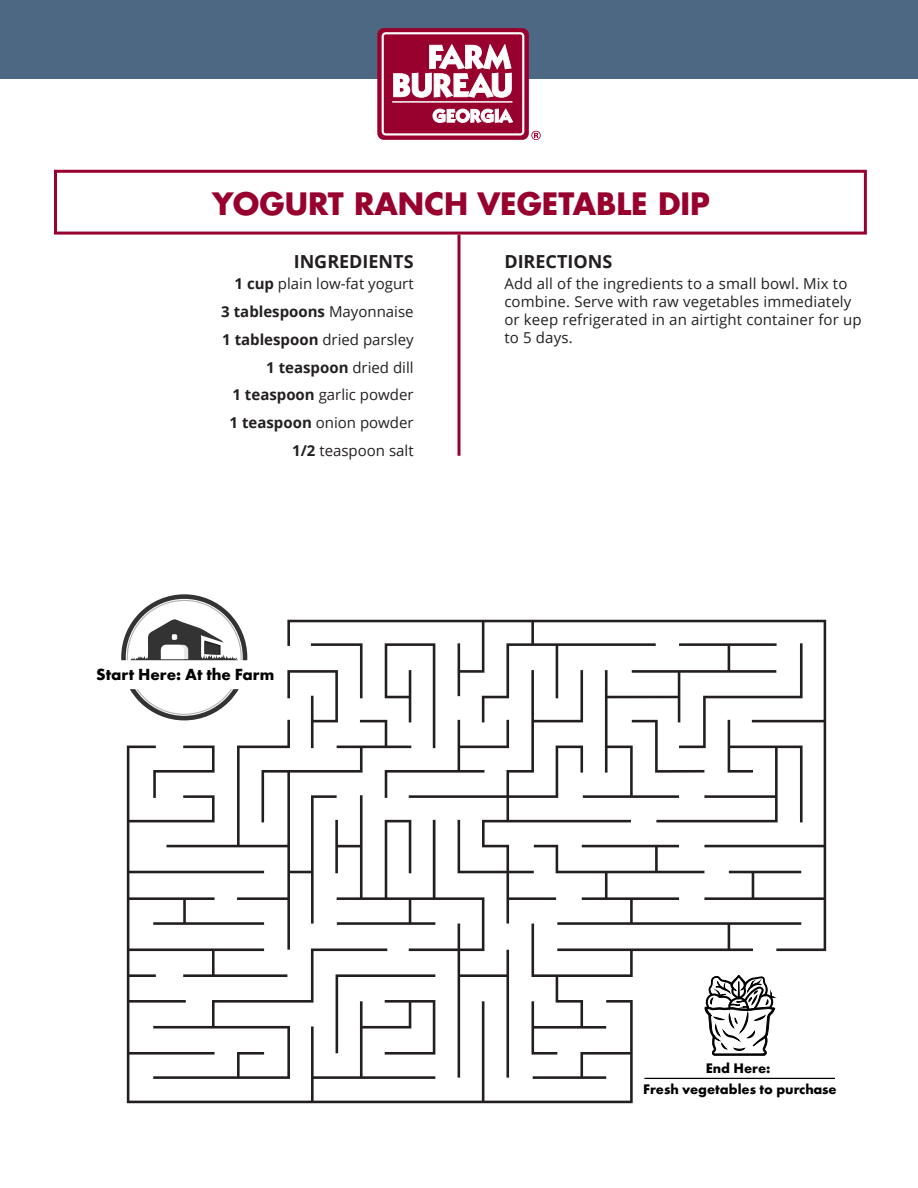
<style>
.page{position:relative;width:918px;height:1188px;background:#fff}
.page>*{position:absolute;margin:0;border:0;box-sizing:border-box;transform-origin:0 0}
.t1{font:700 30px "Futura LT Pro";color:#98012d}
.t2{font:700 18px "Open Sans";color:#231f20}
.t3{font:700 16.8px "Futura PT";color:#000}
.t4{font:15px/18px "Open Sans";letter-spacing:.01em;color:#231f20}
.t5{font:700 15px "Open Sans";color:#231f20}
.t6{font:700 14.4px/20.7px "Futura PT";color:#000;text-align:center}
.s1{font-weight:700}
.s2{font-weight:400}
</style>
<div class="page">
<hr style="left:458px;top:235px;width:2px;height:221px;background:#98012d">
<div style="left:0;top:0;width:918px;height:79px;background:#4d6882"></div>
<div style="left:377px;top:28px;width:152px;height:112px;background:#98012d;border-radius:7px"></div>
<svg style="left:394px;top:44px;width:117px;height:53px"></svg>
<svg style="left:433px;top:109px;width:80px;height:13px"></svg>
<div style="left:382px;top:32px;width:142px;height:104px;border:2px solid #fff;border-radius:3px"></div>
<hr style="left:392px;top:101px;width:120px;height:2px;background:#fff">
<svg style="left:531px;top:131px;width:10px;height:9px"></svg>
<div style="left:54px;top:170px;width:813px;height:65px;border:3px solid #98012d"></div>
<svg style="left:287px;top:620px;width:539px;height:331px"></svg>
<svg style="left:509px;top:670px;width:74px;height:76px"></svg>
<svg style="left:287px;top:643px;width:76px;height:77px"></svg>
<svg style="left:385px;top:643px;width:124px;height:103px"></svg>
<svg style="left:583px;top:643px;width:220px;height:179px"></svg>
<svg style="left:183px;top:720px;width:228px;height:26px"></svg>
<svg style="left:127px;top:746px;width:506px;height:357px"></svg>
<svg style="left:531px;top:845px;width:270px;height:210px"></svg>
<div style="left:114px;top:612px;width:163px;height:112px;background:#fff"></div>
<div style="left:656px;top:982px;width:164px;height:112px;background:#fff"></div>
<svg style="left:666px;top:976px;width:144px;height:102px"></svg>
<hr style="left:644px;top:1078px;width:191px;height:1px;background:#000">
<svg style="left:121px;top:594px;width:127px;height:126px"></svg>
<p class="t1" style="left:212px;top:180px;width:499px">YOGURT RANCH VEGETABLE DIP</p>
<p class="t2" style="left:294px;top:249px;width:121px">INGREDIENTS</p>
<p class="t4" style="left:235px;top:274px;width:181px"><span class="s1">1 cup</span> plain low-fat yogurt</p>
<p class="t5" style="left:221px;top:301px;width:194px">3 tablespoons <span class="s2">Mayonnaise</span></p>
<p class="t4" style="left:222px;top:330px;width:193px"><span class="s1">1 tablespoon</span> dried parsley</p>
<p class="t5" style="left:266px;top:356px;width:149px">1 teaspoon <span class="s2">dried dill</span></p>
<p class="t4" style="left:233px;top:385px;width:183px"><span class="s1">1 teaspoon</span> garlic powder</p>
<p class="t4" style="left:230px;top:413px;width:186px"><span class="s1">1 teaspoon</span> onion powder</p>
<p class="t4" style="left:292px;top:441px;width:123px"><span class="s1">1/2</span> teaspoon salt</p>
<p class="t3" style="left:96px;top:664px;width:180px">Start Here: At the Farm</p>
<p class="t2" style="left:504px;top:249px;width:109px">DIRECTIONS</p>
<p class="t4" style="left:504px;top:274px;width:359px">Add all of the ingredients to a small bowl. Mix to combine. Serve with raw vegetables immediately or keep refrigerated in an airtight container for up to 5 days.</p>
<p class="t6" style="left:643px;top:1058px;width:195px">End Here:<br>Fresh vegetables to purchase</p>
</div>
